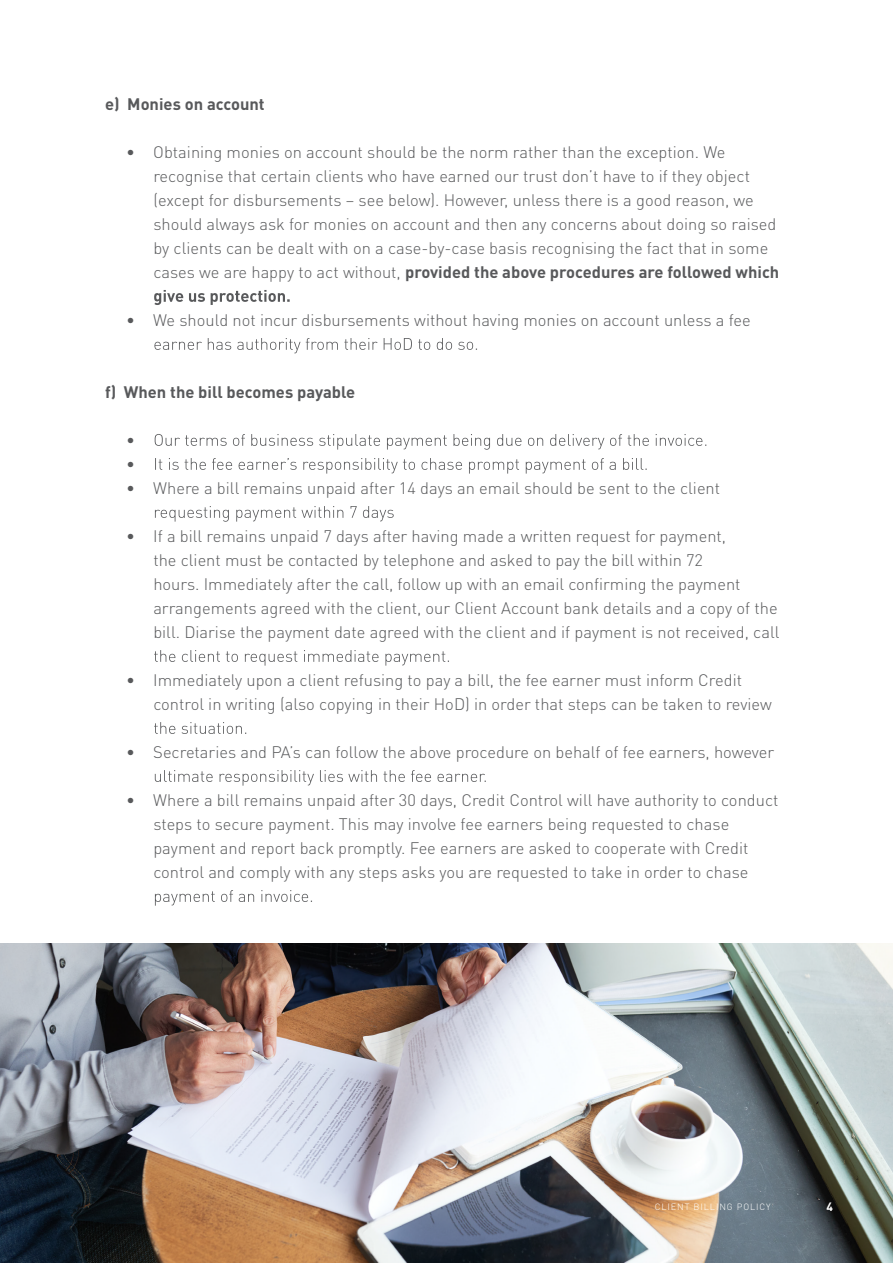
<style>
.page{position:relative;width:893px;height:1263px;background:#fff}
.page>*{position:absolute;margin:0;border:0;box-sizing:border-box;transform-origin:0 0}
.t1{font:300 16.5px/24px "DIN Pro";color:#58595b}
.t2{font:700 16.5px "DIN Pro";color:#58595b}
.t3{font:700 12px "DIN Pro";color:#fff}
.t4{font:300 9px "DIN Pro";letter-spacing:.1em;color:#fff}
.s1{font-weight:700}
</style>
<div class="page">
<img style="left:0;top:943px;width:893px;height:320px">
<svg style="left:154px;top:290px;width:136px;height:15px"></svg>
<svg style="left:154px;top:338px;width:323px;height:15px"></svg>
<svg style="left:155px;top:434px;width:551px;height:16px"></svg>
<svg style="left:155px;top:458px;width:492px;height:16px"></svg>
<svg style="left:155px;top:506px;width:239px;height:16px"></svg>
<svg style="left:154px;top:650px;width:295px;height:16px"></svg>
<svg style="left:154px;top:722px;width:92px;height:12px"></svg>
<svg style="left:155px;top:770px;width:331px;height:16px"></svg>
<svg style="left:155px;top:890px;width:157px;height:16px"></svg>
<p class="t2" style="left:105px;top:93px;width:161px">e) Monies on account</p>
<p class="t1" style="left:153px;top:139px;width:627px;text-indent:-27px">• Obtaining monies on account should be the norm rather than the exception. We recognise that certain clients who have earned our trust don’t have to if they object (except for disbursements – see below). However, unless there is a good reason, we should always ask for monies on account and then any concerns about doing so raised by clients can be dealt with on a case-by-case basis recognising the fact that in some cases we are happy to act without, <span class="s1">provided the above procedures are followed which</span></p>
<p class="t1" style="left:126px;top:307px;width:626px">• We should not incur disbursements without having monies on account unless a fee</p>
<p class="t2" style="left:105px;top:381px;width:252px">f) When the bill becomes payable</p>
<p class="t1" style="left:126px;top:427px;width:11px">• •</p>
<p class="t1" style="left:126px;top:475px;width:595px">• Where a bill remains unpaid after 14 days an email should be sent to the client</p>
<p class="t1" style="left:153px;top:523px;width:628px;text-indent:-27px">• If a bill remains unpaid 7 days after having made a written request for payment,<br>the client must be contacted by telephone and asked to pay the bill within 72<br>hours. Immediately after the call, follow up with an email confirming the payment arrangements agreed with the client, our Client Account bank details and a copy of the bill. Diarise the payment date agreed with the client and if payment is not received, call</p>
<p class="t1" style="left:153px;top:667px;width:620px;text-indent:-27px">• Immediately upon a client refusing to pay a bill, the fee earner must inform Credit control in writing (also copying in their HoD) in order that steps can be taken to review</p>
<p class="t1" style="left:126px;top:739px;width:649px">• Secretaries and PA’s can follow the above procedure on behalf of fee earners, however</p>
<p class="t1" style="left:153px;top:787px;width:627px;text-indent:-27px">• Where a bill remains unpaid after 30 days, Credit Control will have authority to conduct steps to secure payment. This may involve fee earners being requested to chase payment and report back promptly. Fee earners are asked to cooperate with Credit control and comply with any steps asks you are requested to take in order to chase</p>
<p class="t4" style="left:655px;top:1200px;width:117px">CLIENT BILLING POLICY</p>
<p class="t3" style="left:826px;top:1198px;width:8px">4</p>
</div>
